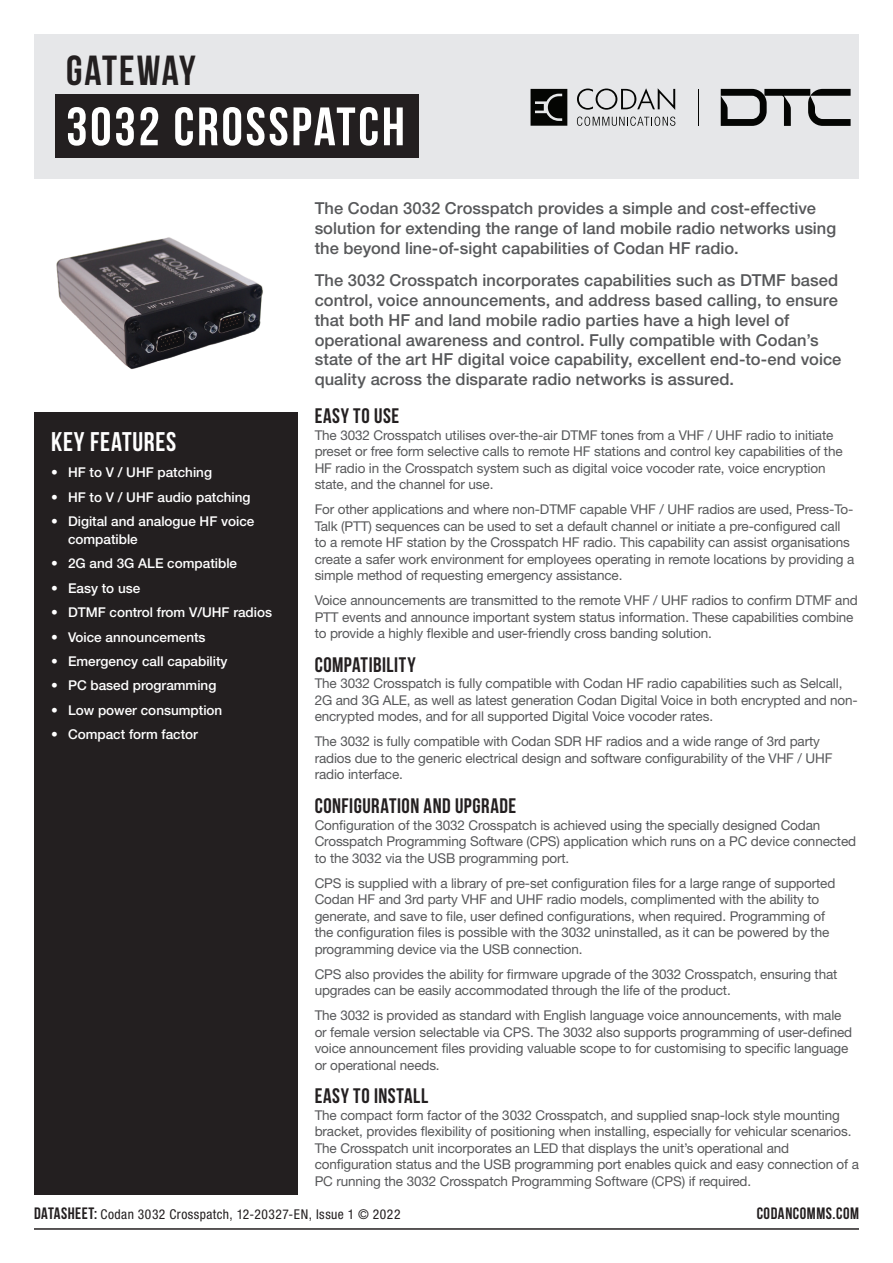
<style>
.page{position:relative;width:893px;height:1263px;background:#fff}
.page>*{position:absolute;margin:0;border:0;box-sizing:border-box;transform-origin:0 0}
.t1{font:54px "Bebas Neue";letter-spacing:.05em;color:#fff}
.t2{font:42px "Bebas Neue";letter-spacing:.04em;color:#231f20}
.t3{font:27px "Bebas Neue";letter-spacing:.03em;color:#fff}
.t4{font:21px "Bebas Neue";letter-spacing:.025em;color:#231f20}
.t5{font:500 16.5px/19.8px "Helvetica Neue LT Std";letter-spacing:.005em;color:#57585a}
.t6{font:16.5px "Bebas Neue";letter-spacing:.035em;color:#231f20}
.t7{font:13.5px/16.5px "Helvetica Neue LT Std";letter-spacing:-.01em;color:#57585a}
.t8{font:500 13.5px/18px "Helvetica Neue LT Std";color:#fff}
.t9{font:condensed 13.5px "Helvetica Neue LT Std";letter-spacing:.035em;color:#231f20}
.s1{font-family:"Bebas Neue";font-stretch:normal;font-size:16.5px}
</style>
<div class="page">
<div style="left:34px;top:34px;width:825px;height:145px;background:#e6e7e9"></div>
<hr style="left:34px;top:1228px;width:825px;height:1px;background:#231f20">
<svg style="left:721px;top:89px;width:130px;height:37px"></svg>
<svg style="left:577px;top:117px;width:98px;height:9px"></svg>
<svg style="left:577px;top:88px;width:98px;height:22px"></svg>
<svg style="left:531px;top:89px;width:36px;height:37px"></svg>
<hr style="left:698px;top:89px;width:1px;height:37px;background:#040503">
<div style="left:34px;top:412px;width:264px;height:783px;background:#231f20"></div>
<img style="left:56px;top:237px;width:207px;height:132px">
<div style="left:55px;top:94px;width:363px;height:63px;background:#231f20"></div>
<h2 class="t2" style="left:66px;top:47px;width:131px">GATEWAY</h2>
<h1 class="t1" style="left:66px;top:97px;width:340px">3032 CROSSPATCH</h1>
<h3 class="t3" style="left:51px;top:427px;width:127px">KEY FEATURES</h3>
<p class="t8" style="left:51px;top:463px;width:163px">• HF to V / UHF patching</p>
<p class="t8" style="left:51px;top:488px;width:201px">• HF to V / UHF audio patching</p>
<p class="t8" style="left:68px;top:512px;width:188px;text-indent:-17px">• Digital and analogue HF voice compatible</p>
<p class="t8" style="left:51px;top:554px;width:188px">• 2G and 3G ALE compatible</p>
<p class="t8" style="left:51px;top:579px;width:91px">• Easy to use</p>
<p class="t8" style="left:51px;top:603px;width:223px">• DTMF control from V/UHF radios</p>
<p class="t8" style="left:51px;top:628px;width:156px">• Voice announcements</p>
<p class="t8" style="left:51px;top:652px;width:178px">• Emergency call capability</p>
<p class="t8" style="left:51px;top:676px;width:167px">• PC based programming</p>
<p class="t8" style="left:51px;top:701px;width:173px">• Low power consumption</p>
<p class="t8" style="left:51px;top:725px;width:149px">• Compact form factor</p>
<p class="t5" style="left:315px;top:198px;width:523px">The Codan 3032 Crosspatch provides a simple and cost-effective solution for extending the range of land mobile radio networks using the beyond line-of-sight capabilities of Codan HF radio.</p>
<p class="t5" style="left:315px;top:270px;width:528px">The 3032 Crosspatch incorporates capabilities such as DTMF based control, voice announcements, and address based calling, to ensure that both HF and land mobile radio parties have a high level of operational awareness and control. Fully compatible with Codan’s state of the art HF digital voice capability, excellent end-to-end voice quality across the disparate radio networks is assured.</p>
<h3 class="t4" style="left:315px;top:404px;width:86px">EASY TO USE</h3>
<p class="t7" style="left:315px;top:426px;width:529px">The 3032 Crosspatch utilises over-the-air DTMF tones from a VHF / UHF radio to initiate preset or free form selective calls to remote HF stations and control key capabilities of the HF radio in the Crosspatch system such as digital voice vocoder rate, voice encryption state, and the channel for use.</p>
<p class="t7" style="left:315px;top:501px;width:541px">For other applications and where non-DTMF capable VHF / UHF radios are used, Press-To-Talk (PTT) sequences can be used to set a default channel or initiate a pre-configured call to a remote HF station by the Crosspatch HF radio. This capability can assist organisations create a safer work environment for employees operating in remote locations by providing a simple method of requesting emergency assistance.</p>
<p class="t7" style="left:315px;top:592px;width:545px">Voice announcements are transmitted to the remote VHF / UHF radios to confirm DTMF and<br>PTT events and announce important system status information. These capabilities combine to provide a highly flexible and user-friendly cross banding solution.</p>
<h3 class="t4" style="left:315px;top:653px;width:103px">COMPATIBILITY</h3>
<p class="t7" style="left:315px;top:675px;width:545px">The 3032 Crosspatch is fully compatible with Codan HF radio capabilities such as Selcall,<br>2G and 3G ALE, as well as latest generation Codan Digital Voice in both encrypted and non&shy;encrypted modes, and for all supported Digital Voice vocoder rates.</p>
<p class="t7" style="left:315px;top:733px;width:519px">The 3032 is fully compatible with Codan SDR HF radios and a wide range of 3rd party radios due to the generic electrical design and software configurability of the VHF / UHF radio interface.</p>
<h3 class="t4" style="left:315px;top:794px;width:203px">CONFIGURATION AND UPGRADE</h3>
<p class="t7" style="left:315px;top:816px;width:543px">Configuration of the 3032 Crosspatch is achieved using the specially designed Codan<br>Crosspatch Programming Software (CPS) application which runs on a PC device connected to the 3032 via the USB programming port.</p>
<p class="t7" style="left:315px;top:874px;width:522px">CPS is supplied with a library of pre-set configuration files for a large range of supported Codan HF and 3rd party VHF and UHF radio models, complimented with the ability to generate, and save to file, user defined configurations, when required. Programming of the configuration files is possible with the 3032 uninstalled, as it can be powered by the programming device via the USB connection.</p>
<p class="t7" style="left:315px;top:965px;width:524px">CPS also provides the ability for firmware upgrade of the 3032 Crosspatch, ensuring that upgrades can be easily accommodated through the life of the product.</p>
<p class="t7" style="left:315px;top:1007px;width:539px">The 3032 is provided as standard with English language voice announcements, with male or female version selectable via CPS. The 3032 also supports programming of user-defined voice announcement files providing valuable scope to for customising to specific language or operational needs.</p>
<h3 class="t4" style="left:315px;top:1084px;width:115px">EASY TO INSTALL</h3>
<p class="t7" style="left:315px;top:1106px;width:546px">The compact form factor of the 3032 Crosspatch, and supplied snap-lock style mounting bracket, provides flexibility of positioning when installing, especially for vehicular scenarios.<br>The Crosspatch unit incorporates an LED that displays the unit’s operational and configuration status and the USB programming port enables quick and easy connection of a PC running the 3032 Crosspatch Programming Software (CPS) if required.</p>
<p class="t9" style="left:34px;top:1206px;width:368px"><span class="s1">DATASHEET:</span> Codan 3032 Crosspatch, 12-20327-EN, Issue 1 © 2022</p>
<p class="t6" style="left:757px;top:1204px;width:104px">CODANCOMMS.COM</p>
</div>
